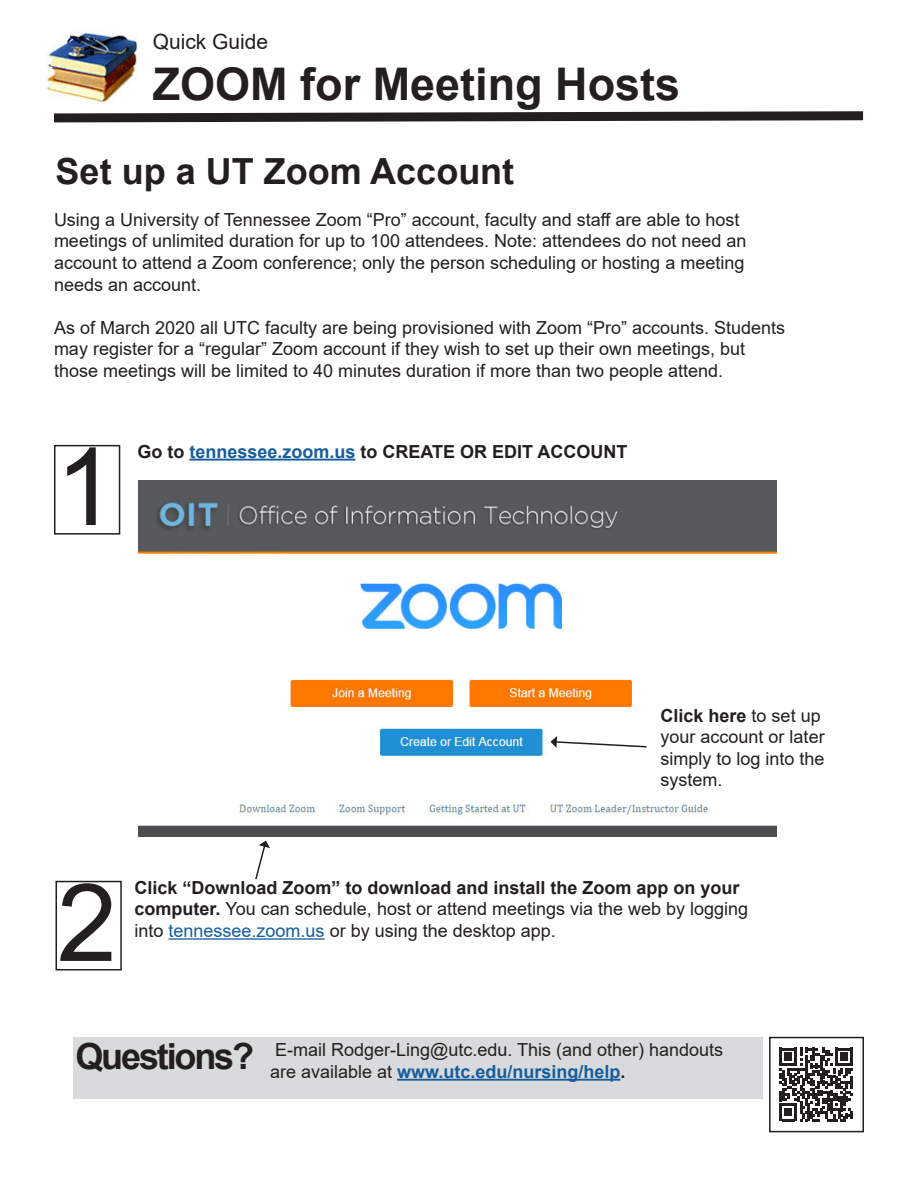
<style>
.page{position:relative;width:918px;height:1188px;background:#fff}
.page>*{position:absolute;margin:0;border:0;box-sizing:border-box;transform-origin:0 0}
.t1{font:108px "Arial";color:#231f20}
.t2{font:700 45px "Arial";color:#231f20}
.t3{font:700 36px "Arial";color:#231f20}
.t4{font:700 36px "Arial";letter-spacing:-.06em;color:#231f20}
.t5{font:21px "Arial";color:#231f20}
.t6{font:18px/21.6px "Arial";color:#231f20}
.t7{font:700 18px "Arial";color:#231f20}
.t8{font:700 18px "Arial";color:#175d9e}
.s1{color:#175d9e}
.s2{font-weight:700}
.s3{font-weight:400;color:#231f20}
.s4{color:#231f20}
</style>
<div class="page">
<div style="left:54px;top:445px;width:66px;height:90px;border:2px solid #231f20"></div>
<hr style="left:189px;top:459px;width:166px;height:2px;background:#175d9e">
<div style="left:56px;top:881px;width:66px;height:89px;border:2px solid #231f20"></div>
<hr style="left:169px;top:938px;width:156px;height:2px;background:#175d9e">
<svg style="left:54px;top:111px;width:810px;height:12px"></svg>
<img style="left:45px;top:31px;width:93px;height:73px">
<img style="left:139px;top:480px;width:637px;height:356px">
<svg style="left:255px;top:841px;width:15px;height:39px"></svg>
<svg style="left:550px;top:736px;width:98px;height:12px"></svg>
<div style="left:74px;top:1037px;width:689px;height:61px;background:#d9dadc"></div>
<hr style="left:397px;top:1079px;width:223px;height:2px;background:#175d9e">
<svg style="left:780px;top:1048px;width:73px;height:73px"></svg>
<div style="left:769px;top:1037px;width:95px;height:95px;border:2px solid #231f20"></div>
<p class="t5" style="left:153px;top:27px;width:117px">Quick Guide</p>
<p class="t2" style="left:153px;top:52px;width:529px">ZOOM for Meeting Hosts</p>
<p class="t3" style="left:56px;top:146px;width:460px">Set up a UT Zoom Account</p>
<p class="t6" style="left:54px;top:209px;width:694px">Using a University of Tennessee Zoom “Pro” account, faculty and staff are able to host meetings of unlimited duration for up to 100 attendees. Note: attendees do not need an account to attend a Zoom conference; only the person scheduling or hosting a meeting needs an account.</p>
<p class="t6" style="left:54px;top:317px;width:733px">As of March 2020 all UTC faculty are being provisioned with Zoom “Pro” accounts. Students may register for a “regular” Zoom account if they wish to set up their own meetings, but those meetings will be limited to 40 minutes duration if more than two people attend.</p>
<p class="t1" style="left:56px;top:413px;width:62px">1</p>
<p class="t7" style="left:137px;top:439px;width:492px">Go to <span class="s1">tennessee.zoom.us</span> to CREATE OR EDIT ACCOUNT</p>
<p class="t6" style="left:661px;top:704px;width:166px"><span class="s2">Click here</span> to set up your account or later simply to log into the system.</p>
<p class="t1" style="left:57px;top:849px;width:62px">2</p>
<p class="t6" style="left:135px;top:877px;width:615px"><span class="s2">Click “Download Zoom” to download and install the Zoom app on your computer.</span> You can schedule, host or attend meetings via the web by logging into <span class="s1">tennessee.zoom.us</span> or by using the desktop app.</p>
<p class="t4" style="left:75px;top:1031px;width:180px">Questions?</p>
<p class="t6" style="left:275px;top:1039px;width:450px">E-mail Rodger-Ling@utc.edu. This (and other) handouts</p>
<p class="t8" style="left:270px;top:1059px;width:357px"><span class="s3">are available at</span> www.utc.edu/nursing/help<span class="s4">.</span></p>
</div>
